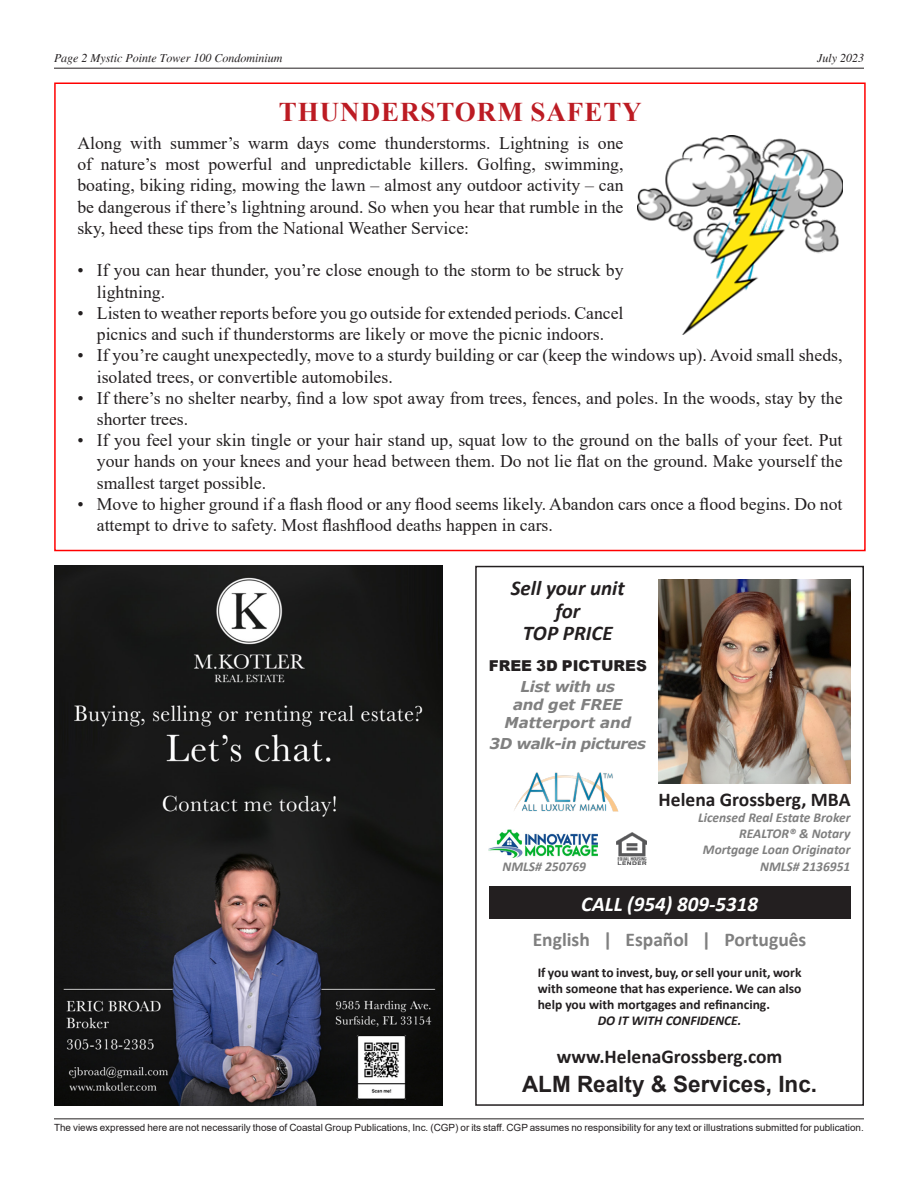
<style>
.page{position:relative;width:918px;height:1188px;background:#fff}
.page>*{position:absolute;margin:0;border:0;box-sizing:border-box;transform-origin:0 0}
.t1{font:700 27px "Times New Roman";letter-spacing:.035em;color:#bc1b23}
.t2{font:700 22.5px "Arial";color:#231f20}
.t3{font:italic 700 21px/22.5px "Calibri";color:#231f20;text-align:center}
.t4{font:italic 700 21px "Calibri";color:#fff}
.t5{font:700 19.5px "Calibri";color:#231f20}
.t6{font:700 19.5px "Calibri";color:#7f7f7f}
.t7{font:17.7px/21.3px "Times New Roman";color:#231f20}
.t8{font:italic 700 15px/18px "Verdana";color:#808080;text-align:center}
.t9{font:italic 700 15px "Verdana";letter-spacing:-.02em;color:#808080}
.t10{font:900 15px "Arial";color:#231f20}
.t11{font:700 13.5px/16.2px "Calibri";color:#231f20;text-align:justify}
.t12{font:italic 700 13.5px/16.2px "Calibri";color:#7f7f7f;text-align:right}
.t13{font:italic 700 13.5px "Calibri";color:#231f20}
.t14{font:italic 12px "Times";color:#231f20}
.t15{font:9.9px "Arial";color:#231f20}
</style>
<div class="page">
<hr style="left:54px;top:68px;width:810px;height:1px;background:#231f20">
<hr style="left:54px;top:1119px;width:810px;height:1px;background:#231f20">
<img style="left:54px;top:566px;width:389px;height:540px">
<img style="left:659px;top:579px;width:191px;height:205px">
<div style="left:475px;top:566px;width:389px;height:540px;border:2px solid #231f20"></div>
<div style="left:489px;top:886px;width:361px;height:33px;background:#231f20"></div>
<img style="left:514px;top:772px;width:105px;height:40px">
<img style="left:489px;top:830px;width:109px;height:28px">
<img style="left:616px;top:833px;width:31px;height:31px">
<img style="left:638px;top:136px;width:205px;height:199px">
<div style="left:54px;top:82px;width:812px;height:469px;border:2px solid #f00"></div>
<p class="t14" style="left:54px;top:52px;width:230px">Page 2 Mystic Pointe Tower 100 Condominium</p>
<p class="t14" style="left:817px;top:52px;width:48px">July 2023</p>
<h1 class="t1" style="left:279px;top:92px;width:364px">THUNDERSTORM SAFETY</h1>
<p class="t7" style="left:77px;top:132px;width:548px;text-align:justify">Along with summer’s warm days come thunderstorms. Lightning is one of nature’s most powerful and unpredictable killers. Golfing, swimming, boating, biking riding, mowing the lawn – almost any outdoor activity – can be dangerous if there’s lightning around. So when you hear that rumble in the sky, heed these tips from the National Weather Service:</p>
<p class="t7" style="left:97px;top:259px;width:528px;text-indent:-20px">• If you can hear thunder, you’re close enough to the storm to be struck by lightning.</p>
<p class="t7" style="left:77px;top:302px;width:548px;text-align:center">• Listen to weather reports before you go outside for extended periods. Cancel picnics and such if thunderstorms are likely or move the picnic indoors.</p>
<p class="t7" style="left:97px;top:344px;width:747px;text-indent:-20px">• If you’re caught unexpectedly, move to a sturdy building or car (keep the windows up). Avoid small sheds, isolated trees, or convertible automobiles.</p>
<p class="t7" style="left:97px;top:387px;width:747px;text-indent:-20px">• If there’s no shelter nearby, find a low spot away from trees, fences, and poles. In the woods, stay by the shorter trees.</p>
<p class="t7" style="left:97px;top:429px;width:747px;text-align:justify;text-indent:-20px">• If you feel your skin tingle or your hair stand up, squat low to the ground on the balls of your feet. Put your hands on your knees and your head between them. Do not lie flat on the ground. Make yourself the smallest target possible.</p>
<p class="t7" style="left:97px;top:493px;width:747px;text-indent:-20px">• Move to higher ground if a flash flood or any flood seems likely. Abandon cars once a flood begins. Do not attempt to drive to safety. Most flashflood deaths happen in cars.</p>
<p class="t3" style="left:511px;top:576px;width:115px">Sell your unit for<br>TOP PRICE</p>
<p class="t10" style="left:489px;top:654px;width:160px">FREE 3D PICTURES</p>
<p class="t8" style="left:504px;top:677px;width:128px">List with us and get FREE<br>Matterport and</p>
<p class="t9" style="left:490px;top:733px;width:158px">3D walk-in pictures</p>
<p class="t5" style="left:659px;top:785px;width:193px">Helena Grossberg, MBA</p>
<p class="t12" style="left:698px;top:809px;width:154px">Licensed Real Estate Broker<br>REALTOR® &amp; Notary<br>Mortgage Loan Originator</p>
<p class="t4" style="left:581px;top:889px;width:178px">CALL (954) 809-5318</p>
<p class="t6" style="left:533px;top:926px;width:275px">English | Español | Português</p>
<p class="t11" style="left:538px;top:964px;width:265px">If you want to invest, buy, or sell your unit, work with someone that has experience. We can also help you with mortgages and refinancing.</p>
<p class="t13" style="left:598px;top:1011px;width:145px">DO IT WITH CONFIDENCE.</p>
<p class="t5" style="left:557px;top:1043px;width:227px">www.HelenaGrossberg.com</p>
<p class="t2" style="left:522px;top:1069px;width:297px">ALM Realty &amp; Services, Inc.</p>
<p class="t12" style="left:503px;top:857px;width:85px">NMLS# 250769</p>
<p class="t12" style="left:760px;top:857px;width:92px">NMLS# 2136951</p>
<p class="t15" style="left:54px;top:1120px;width:811px">The views expressed here are not necessarily those of Coastal Group Publications, Inc. (CGP) or its staff. CGP assumes no responsibility for any text or illustrations submitted for publication.</p>
</div>
